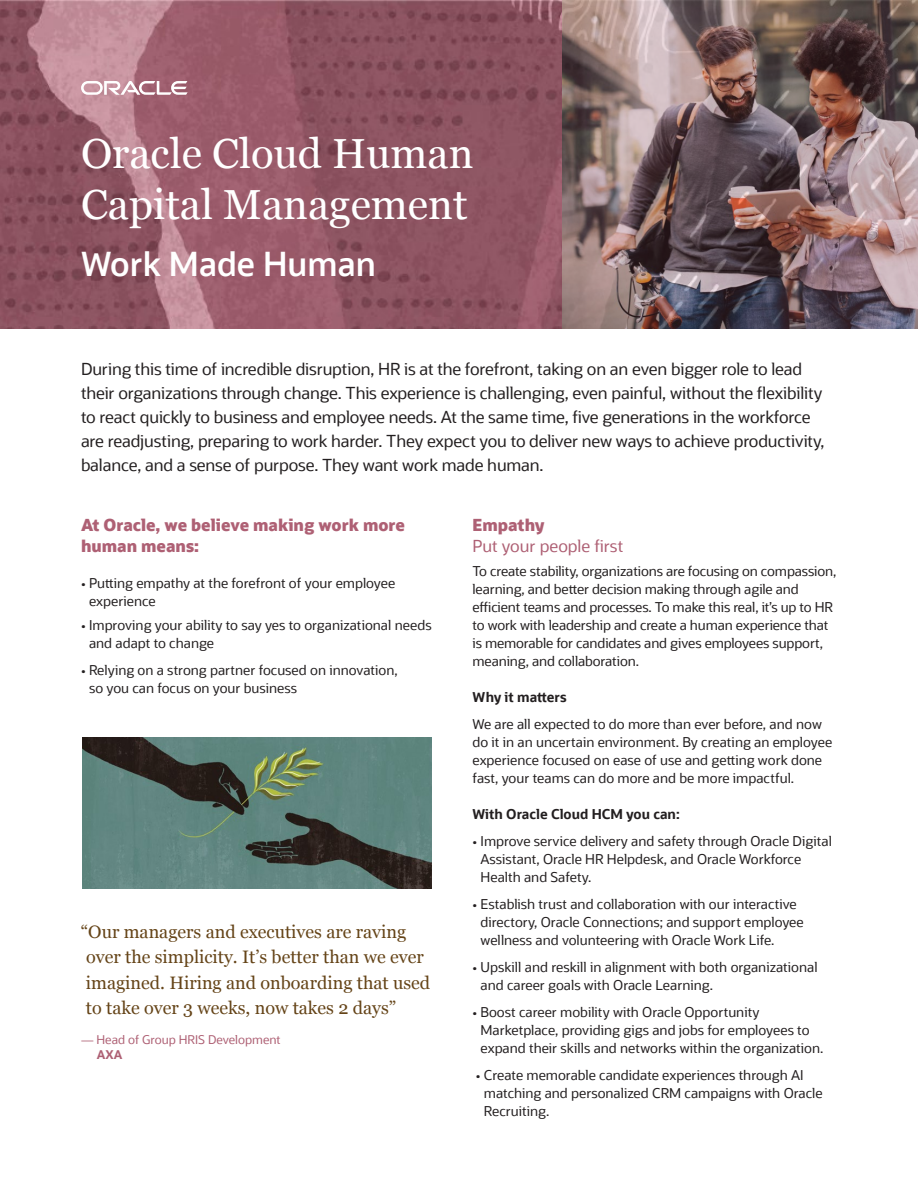
<style>
.page{position:relative;width:918px;height:1188px;background:#fff}
.page>*{position:absolute;margin:0;border:0;box-sizing:border-box;transform-origin:0 0}
.DS_Headline{font:42px/51px "Georgia";color:#fff}
.DS_Headline-2{font:600 33px "Oracle Sans";color:#fff}
.DS_Sidebar_Customer{font:18px/25.5px "Georgia";color:#654418}
.DS_Introduction_Para{font:16.5px/24px "Oracle Sans";letter-spacing:-.01em;color:#231f20}
.DS_Heading{font:800 16.5px/21px "Oracle Sans";color:#ae6074}
.DS_Heading-2{font:16.5px/21px "Oracle Sans";color:#ae6074}
.DS_Body_copy_Two_col{font:13.5px/18px "Oracle Sans";color:#231f20}
.DS_Heading-3{font:13.5px/18px "Oracle Sans";color:#231f20}
.DS_Subhead{font:700 13.5px "Oracle Sans";color:#231f20}
.DS_Sidebar_Customer-2{font:12px/15px "Oracle Sans";color:#ae6074}
.s1{font-weight:700}
.s2{font-weight:800}
</style>
<div class="page">
<img style="left:0;top:0;width:563px;height:329px">
<img style="left:563px;top:0;width:355px;height:329px">
<svg style="left:81px;top:81px;width:107px;height:14px"></svg>
<img style="left:83px;top:737px;width:349px;height:152px">
<p class="DS_Headline" style="left:81px;top:126px;width:394px">Oracle Cloud Human<br>Capital Management</p>
<p class="DS_Headline-2" style="left:81px;top:243px;width:296px">Work Made Human</p>
<p class="DS_Introduction_Para" style="left:81px;top:357px;width:745px">During this time of incredible disruption, HR is at the forefront, taking on an even bigger role to lead their organizations through change. This experience is challenging, even painful, without the flexibility to react quickly to business and employee needs. At the same time, five generations in the workforce are readjusting, preparing to work harder. They expect you to deliver new ways to achieve productivity, balance, and a sense of purpose. They want work made human.</p>
<p class="DS_Heading" style="left:81px;top:515px;width:326px">At Oracle, we believe making work more human means:</p>
<p class="DS_Heading-3" style="left:89px;top:574px;width:308px;text-indent:-8px">• Putting empathy at the forefront of your employee experience</p>
<p class="DS_Body_copy_Two_col" style="left:89px;top:616px;width:344px;text-indent:-8px">• Improving your ability to say yes to organizational needs and adapt to change</p>
<p class="DS_Body_copy_Two_col" style="left:89px;top:661px;width:310px;text-indent:-8px">• Relying on a strong partner focused on innovation, so you can focus on your business</p>
<p class="DS_Sidebar_Customer" style="left:81px;top:918px;width:351px">“Our managers and executives are raving over the simplicity. It’s better than we ever imagined. Hiring and onboarding that used to take over 3 weeks, now takes 2 days”</p>
<p class="DS_Sidebar_Customer-2" style="left:97px;top:1032px;width:185px;text-indent:-15px">— Head of Group HRIS Development<br><span class="s1">AXA</span></p>
<p class="DS_Heading-2" style="left:472px;top:515px;width:152px"><span class="s2">Empathy<br></span>Put your people first</p>
<p class="DS_Body_copy_Two_col" style="left:472px;top:562px;width:365px">To create stability, organizations are focusing on compassion, learning, and better decision making through agile and efficient teams and processes. To make this real, it’s up to HR to work with leadership and create a human experience that is memorable for candidates and gives employees support, meaning, and collaboration.</p>
<p class="DS_Subhead" style="left:472px;top:689px;width:96px">Why it matters</p>
<p class="DS_Body_copy_Two_col" style="left:472px;top:715px;width:361px">We are all expected to do more than ever before, and now do it in an uncertain environment. By creating an employee experience focused on ease of use and getting work done fast, your teams can do more and be more impactful.</p>
<p class="DS_Subhead" style="left:472px;top:806px;width:209px">With Oracle Cloud HCM you can:</p>
<p class="DS_Body_copy_Two_col" style="left:481px;top:832px;width:353px;text-indent:-8px">• Improve service delivery and safety through Oracle Digital<br>Assistant, Oracle HR Helpdesk, and Oracle Workforce<br>Health and Safety.</p>
<p class="DS_Body_copy_Two_col" style="left:481px;top:895px;width:325px;text-indent:-8px">• Establish trust and collaboration with our interactive directory, Oracle Connections; and support employee wellness and volunteering with Oracle Work Life.</p>
<p class="DS_Body_copy_Two_col" style="left:481px;top:958px;width:339px;text-indent:-8px">• Upskill and reskill in alignment with both organizational and career goals with Oracle Learning.</p>
<p class="DS_Body_copy_Two_col" style="left:481px;top:1003px;width:344px;text-indent:-8px">• Boost career mobility with Oracle Opportunity<br>Marketplace, providing gigs and jobs for employees to expand their skills and networks within the organization.</p>
<p class="DS_Body_copy_Two_col" style="left:484px;top:1066px;width:340px;text-indent:-8px">• Create memorable candidate experiences through AI matching and personalized CRM campaigns with Oracle<br>Recruiting.</p>
</div>
